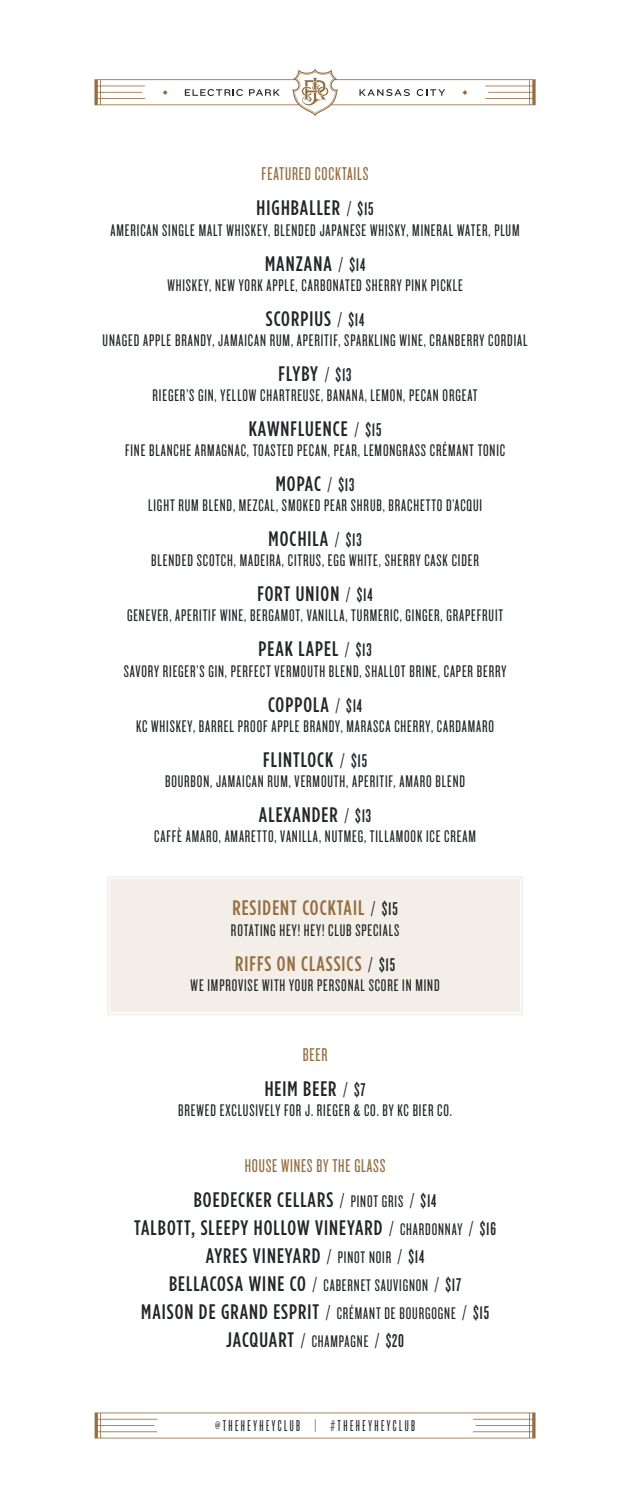
<style>
.page{position:relative;width:630px;height:1512px;background:#fff}
.page>*{position:absolute;margin:0;border:0;box-sizing:border-box;transform-origin:0 0}
.t1{font:500 21px "Gotham Condensed";letter-spacing:.05em;color:#222628}
.t2{font:500 21px "Gotham Condensed";letter-spacing:.05em;color:#946e41}
.t3{font:19.25px "Knockout HTF27 Junior Bantamwt";letter-spacing:.04em;color:#946e41}
.t4{font:17.5px "Knockout HTF27 Junior Bantamwt";letter-spacing:.05em;color:#222628}
.t5{font:16.28px "Knockout HTF26 Junior Flyweight";letter-spacing:.15em;color:#222628}
.s1{font-family:"Knockout HTF47 Bantamweight";font-weight:400;font-size:19.25px}
.s2{font-family:"Knockout HTF47 Bantamweight";font-weight:400;font-size:19.25px;color:#222628}
.s3{font-family:"Knockout HTF27 Junior Bantamwt";font-weight:400;font-size:17.5px}
.s4{font-family:"Gotham Condensed";font-weight:500;font-size:21px}
.s5{font-family:"Knockout HTF47 Bantamweight";font-size:19.25px}
.s6{font-family:"Knockout HTF27 Junior Bantamwt";color:#946e41}
</style>
<div class="page">
<svg style="left:94px;top:68px;width:442px;height:48px"></svg>
<svg style="left:95px;top:1413px;width:441px;height:25px"></svg>
<div style="left:110px;top:880px;width:410px;height:132px;background:#f4eee8"></div>
<div style="left:107px;top:876px;width:416px;height:139px;border:2px solid #f4eee8"></div>
<p class="t3" style="left:262px;top:165px;width:108px">FEATURED COCKTAILS</p>
<p class="t1" style="left:257px;top:196px;width:118px">HIGHBALLER <span class="s1">/ $15</span></p>
<p class="t4" style="left:111px;top:221px;width:411px">AMERICAN SINGLE MALT WHISKEY, BLENDED JAPANESE WHISKY, MINERAL WATER, PLUM</p>
<p class="t1" style="left:265px;top:251px;width:102px">MANZANA <span class="s1">/ $14</span></p>
<p class="t4" style="left:167px;top:276px;width:297px">WHISKEY, NEW YORK APPLE, CARBONATED SHERRY PINK PICKLE</p>
<p class="t1" style="left:266px;top:306px;width:100px">SCORPIUS <span class="s1">/ $14</span></p>
<p class="t4" style="left:103px;top:331px;width:427px">UNAGED APPLE BRANDY, JAMAICAN RUM, APERITIF, SPARKLING WINE, CRANBERRY CORDIAL</p>
<p class="t1" style="left:279px;top:361px;width:75px">FLYBY <span class="s1">/ $13</span></p>
<p class="t4" style="left:153px;top:387px;width:327px">RIEGER’S GIN, YELLOW CHARTREUSE, BANANA, LEMON, PECAN ORGEAT</p>
<p class="t1" style="left:249px;top:416px;width:134px">KAWNFLUENCE <span class="s1">/ $15</span></p>
<p class="t4" style="left:125px;top:442px;width:382px">FINE BLANCHE ARMAGNAC, TOASTED PECAN, PEAR, LEMONGRASS CRÉMANT TONIC</p>
<p class="t1" style="left:276px;top:472px;width:80px">MOPAC <span class="s1">/ $13</span></p>
<p class="t4" style="left:148px;top:497px;width:335px">LIGHT RUM BLEND, MEZCAL, SMOKED PEAR SHRUB, BRACHETTO D’ACQUI</p>
<p class="t1" style="left:269px;top:527px;width:95px">MOCHILA <span class="s1">/ $13</span></p>
<p class="t4" style="left:151px;top:552px;width:329px">BLENDED SCOTCH, MADEIRA, CITRUS, EGG WHITE, SHERRY CASK CIDER</p>
<p class="t1" style="left:258px;top:582px;width:117px">FORT UNION <span class="s1">/ $14</span></p>
<p class="t4" style="left:127px;top:607px;width:378px">GENEVER, APERITIF WINE, BERGAMOT, VANILLA, TURMERIC, GINGER, GRAPEFRUIT</p>
<p class="t1" style="left:258px;top:637px;width:115px">PEAK LAPEL <span class="s1">/ $13</span></p>
<p class="t4" style="left:124px;top:662px;width:384px">SAVORY RIEGER’S GIN, PERFECT VERMOUTH BLEND, SHALLOT BRINE, CAPER BERRY</p>
<p class="t1" style="left:268px;top:692px;width:96px">COPPOLA <span class="s1">/ $14</span></p>
<p class="t4" style="left:136px;top:717px;width:360px">KC WHISKEY, BARREL PROOF APPLE BRANDY, MARASCA CHERRY, CARDAMARO</p>
<p class="t1" style="left:263px;top:747px;width:105px">FLINTLOCK <span class="s1">/ $15</span></p>
<p class="t4" style="left:165px;top:772px;width:302px">BOURBON, JAMAICAN RUM, VERMOUTH, APERITIF, AMARO BLEND</p>
<p class="t1" style="left:259px;top:802px;width:114px">ALEXANDER <span class="s1">/ $13</span></p>
<p class="t4" style="left:154px;top:828px;width:323px">CAFFÈ AMARO, AMARETTO, VANILLA, NUTMEG, TILLAMOOK ICE CREAM</p>
<p class="t2" style="left:232px;top:896px;width:167px">RESIDENT COCKTAIL <span class="s2">/ $15</span></p>
<p class="t4" style="left:231px;top:921px;width:170px">ROTATING HEY! HEY! CLUB SPECIALS</p>
<p class="t2" style="left:235px;top:951px;width:161px">RIFFS ON CLASSICS <span class="s2">/ $15</span></p>
<p class="t4" style="left:191px;top:976px;width:250px">WE IMPROVISE WITH YOUR PERSONAL SCORE IN MIND</p>
<p class="t3" style="left:303px;top:1045px;width:26px">BEER</p>
<p class="t1" style="left:265px;top:1076px;width:102px">HEIM BEER <span class="s1">/ $7</span></p>
<p class="t4" style="left:178px;top:1101px;width:275px">BREWED EXCLUSIVELY FOR J. RIEGER &amp; CO. BY KC BIER CO.</p>
<p class="t3" style="left:245px;top:1156px;width:142px">HOUSE WINES BY THE GLASS</p>
<p class="t1" style="left:194px;top:1187px;width:244px">BOEDECKER CELLARS <span class="s1">/</span> <span class="s3">PINOT GRIS</span> <span class="s1">/ $14</span></p>
<p class="t1" style="left:134px;top:1215px;width:363px">TALBOTT, SLEEPY HOLLOW VINEYARD <span class="s1">/</span> <span class="s3">CHARDONNAY</span> <span class="s1">/ $16</span></p>
<p class="t1" style="left:206px;top:1243px;width:220px">AYRES VINEYARD <span class="s1">/</span> <span class="s3">PINOT NOIR</span> <span class="s1">/ $14</span></p>
<p class="t4" style="left:169px;top:1276px;width:294px"><span class="s4">BELLACOSA WINE CO</span> <span class="s5">/</span> CABERNET SAUVIGNON <span class="s5">/ $17</span></p>
<p class="t1" style="left:141px;top:1299px;width:349px">MAISON DE GRAND ESPRIT <span class="s1">/</span> <span class="s3">CRÉMANT DE BOURGOGNE</span> <span class="s1">/ $15</span></p>
<p class="t4" style="left:226px;top:1332px;width:179px"><span class="s4">JACQUART</span> <span class="s5">/</span> CHAMPAGNE <span class="s5">/ $20</span></p>
<p class="t5" style="left:215px;top:1418px;width:201px">@THEHEYHEYCLUB <span class="s6">|</span> #THEHEYHEYCLUB</p>
</div>
